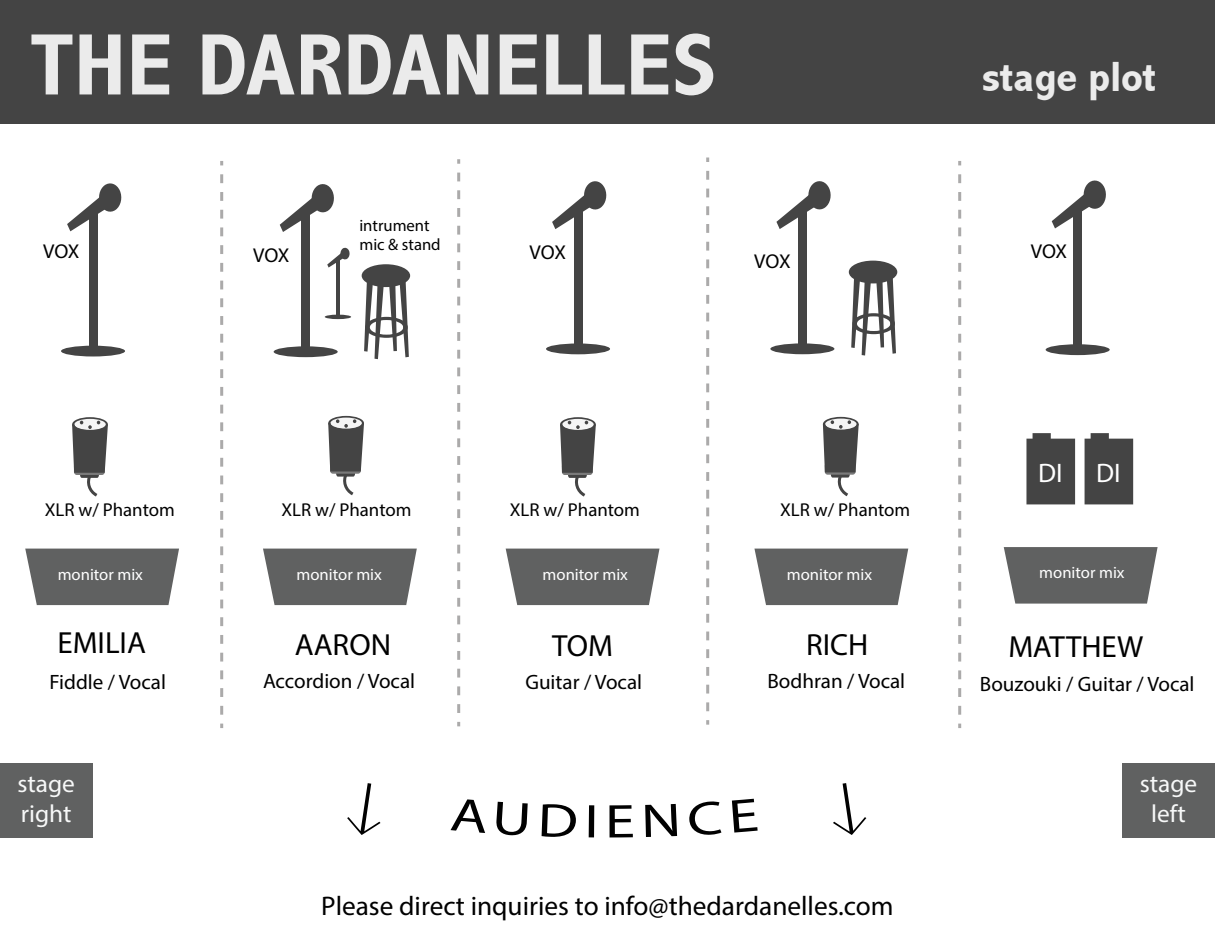
<style>
.page{position:relative;width:1215px;height:945px;background:#fff}
.page>*{position:absolute;margin:0;border:0;box-sizing:border-box;transform-origin:0 0}
.t1{font:700 condensed 88.05px "Abadi";color:#ebebeb;scale:1.1 1}
.t2{font:700 condensed 42.3px "Abadi";color:#ebebeb;scale:1.1 1}
.t3{font:30.6px "Myriad Pro";color:#010101}
.t4{font:27px "Myriad Pro";color:#010101}
.t5{font:26.85px "Myriad Pro";color:#fff}
.t6{font:24.9px/29.8px "Myriad Pro";color:#f7f8f8}
.t7{font:20.85px "Myriad Pro";color:#010101}
.t8{font:20.1px "Myriad Pro";letter-spacing:-.015em;color:#010101}
.t9{font:18.6px "Myriad Pro";color:#010101}
.t10{font:16.5px "Myriad Pro";color:#fff}
.t11{font:16.5px/19.8px "Myriad Pro";color:#010101}
</style>
<div class="page">
<svg style="left:552px;top:181px;width:55px;height:48px"></svg>
<div style="left:574px;top:209px;width:8px;height:139px;background:#444"></div>
<div style="left:546px;top:344px;width:64px;height:10px;background:#444;border-radius:50%"></div>
<div style="left:849px;top:261px;width:48px;height:22px;background:#444;border-radius:50%"></div>
<svg style="left:851px;top:276px;width:45px;height:80px"></svg>
<svg style="left:220px;top:161px;width:3px;height:4px"></svg>
<svg style="left:220px;top:174px;width:3px;height:554px"></svg>
<svg style="left:457px;top:159px;width:3px;height:5px"></svg>
<svg style="left:457px;top:173px;width:3px;height:553px"></svg>
<svg style="left:706px;top:158px;width:3px;height:4px"></svg>
<svg style="left:706px;top:171px;width:3px;height:554px"></svg>
<svg style="left:958px;top:161px;width:3px;height:4px"></svg>
<svg style="left:958px;top:174px;width:3px;height:554px"></svg>
<svg style="left:67px;top:183px;width:55px;height:48px"></svg>
<div style="left:89px;top:211px;width:8px;height:139px;background:#444"></div>
<div style="left:61px;top:346px;width:64px;height:10px;background:#444;border-radius:50%"></div>
<svg style="left:1052px;top:180px;width:54px;height:48px"></svg>
<div style="left:1073px;top:208px;width:9px;height:139px;background:#444"></div>
<div style="left:1046px;top:344px;width:64px;height:11px;background:#444;border-radius:50%"></div>
<svg style="left:1026px;top:433px;width:49px;height:71px;background:#4f4f4f"></svg>
<svg style="left:823px;top:417px;width:36px;height:80px"></svg>
<svg style="left:776px;top:181px;width:55px;height:48px"></svg>
<div style="left:798px;top:209px;width:9px;height:139px;background:#444"></div>
<div style="left:770px;top:343px;width:64px;height:11px;background:#444;border-radius:50%"></div>
<div style="left:1085px;top:433px;width:48px;height:71px;background:#444"></div>
<div style="left:362px;top:264px;width:48px;height:23px;background:#444;border-radius:50%"></div>
<svg style="left:364px;top:279px;width:45px;height:80px"></svg>
<svg style="left:280px;top:184px;width:54px;height:48px"></svg>
<div style="left:301px;top:212px;width:9px;height:139px;background:#444"></div>
<div style="left:274px;top:346px;width:64px;height:11px;background:#444;border-radius:50%"></div>
<svg style="left:327px;top:247px;width:23px;height:21px"></svg>
<hr style="left:336px;top:259px;width:4px;height:58px;background:#444">
<svg style="left:325px;top:315px;width:26px;height:4px"></svg>
<svg style="left:560px;top:417px;width:36px;height:80px"></svg>
<svg style="left:328px;top:416px;width:36px;height:80px"></svg>
<svg style="left:72px;top:417px;width:36px;height:80px"></svg>
<svg style="left:263px;top:549px;width:154px;height:56px;background:#6b6c6c"></svg>
<svg style="left:506px;top:549px;width:154px;height:56px;background:#6b6c6c"></svg>
<svg style="left:754px;top:549px;width:154px;height:56px;background:#6b6c6c"></svg>
<svg style="left:1004px;top:547px;width:154px;height:57px;background:#6c6d6d"></svg>
<svg style="left:25px;top:549px;width:154px;height:56px;background:#6b6c6c"></svg>
<div style="left:0;top:0;width:1215px;height:123px;background:#444"></div>
<div style="left:0;top:764px;width:92px;height:74px;background:#606161"></div>
<div style="left:1122px;top:764px;width:93px;height:74px;background:#606161"></div>
<svg style="left:451px;top:799px;width:34px;height:34px"></svg>
<svg style="left:496px;top:802px;width:32px;height:34px"></svg>
<svg style="left:542px;top:804px;width:34px;height:33px"></svg>
<div style="left:589px;top:805px;width:5px;height:32px;background:#010101"></div>
<svg style="left:609px;top:805px;width:24px;height:32px"></svg>
<svg style="left:645px;top:804px;width:32px;height:33px"></svg>
<svg style="left:689px;top:801px;width:32px;height:34px"></svg>
<svg style="left:732px;top:799px;width:26px;height:34px"></svg>
<svg style="left:833px;top:783px;width:33px;height:52px"></svg>
<svg style="left:347px;top:783px;width:34px;height:52px"></svg>
<h1 class="t1" style="left:30px;top:14px;width:625px">THE DARDANELLES</h1>
<h2 class="t2" style="left:982px;top:52px;width:160px">stage plot</h2>
<p class="t8" style="left:43px;top:239px;width:38px">VOX</p>
<p class="t9" style="left:45px;top:498px;width:132px">XLR w/ Phantom</p>
<p class="t8" style="left:253px;top:243px;width:38px">VOX</p>
<p class="t11" style="left:359px;top:215px;width:83px">intrument mic &amp; stand</p>
<p class="t8" style="left:530px;top:240px;width:38px">VOX</p>
<p class="t8" style="left:1031px;top:239px;width:38px">VOX</p>
<p class="t8" style="left:754px;top:249px;width:38px">VOX</p>
<p class="t9" style="left:281px;top:498px;width:132px">XLR w/ Phantom</p>
<p class="t9" style="left:510px;top:498px;width:132px">XLR w/ Phantom</p>
<p class="t9" style="left:780px;top:498px;width:132px">XLR w/ Phantom</p>
<p class="t5" style="left:1038px;top:456px;width:26px">DI</p>
<p class="t5" style="left:1096px;top:456px;width:26px">DI</p>
<p class="t10" style="left:58px;top:564px;width:87px">monitor mix</p>
<p class="t10" style="left:297px;top:564px;width:87px">monitor mix</p>
<p class="t10" style="left:543px;top:564px;width:87px">monitor mix</p>
<p class="t10" style="left:787px;top:564px;width:87px">monitor mix</p>
<p class="t10" style="left:1039px;top:563px;width:87px">monitor mix</p>
<h3 class="t3" style="left:58px;top:624px;width:90px">EMILIA</h3>
<h3 class="t3" style="left:295px;top:626px;width:98px">AARON</h3>
<h3 class="t3" style="left:552px;top:626px;width:62px">TOM</h3>
<h3 class="t3" style="left:806px;top:626px;width:64px">RICH</h3>
<h3 class="t3" style="left:1008px;top:628px;width:137px">MATTHEW</h3>
<p class="t7" style="left:50px;top:669px;width:118px">Fiddle / Vocal</p>
<p class="t7" style="left:263px;top:668px;width:154px">Accordion / Vocal</p>
<p class="t7" style="left:525px;top:669px;width:118px">Guitar / Vocal</p>
<p class="t7" style="left:767px;top:668px;width:139px">Bodhran / Vocal</p>
<p class="t7" style="left:980px;top:671px;width:216px">Bouzouki / Guitar / Vocal</p>
<p class="t6" style="left:17px;top:768px;width:59px">stage right</p>
<p class="t6" style="left:1140px;top:768px;width:59px;text-align:center">stage left</p>
<p class="t4" style="left:321px;top:889px;width:574px">Please direct inquiries to info@thedardanelles.com</p>
</div>
